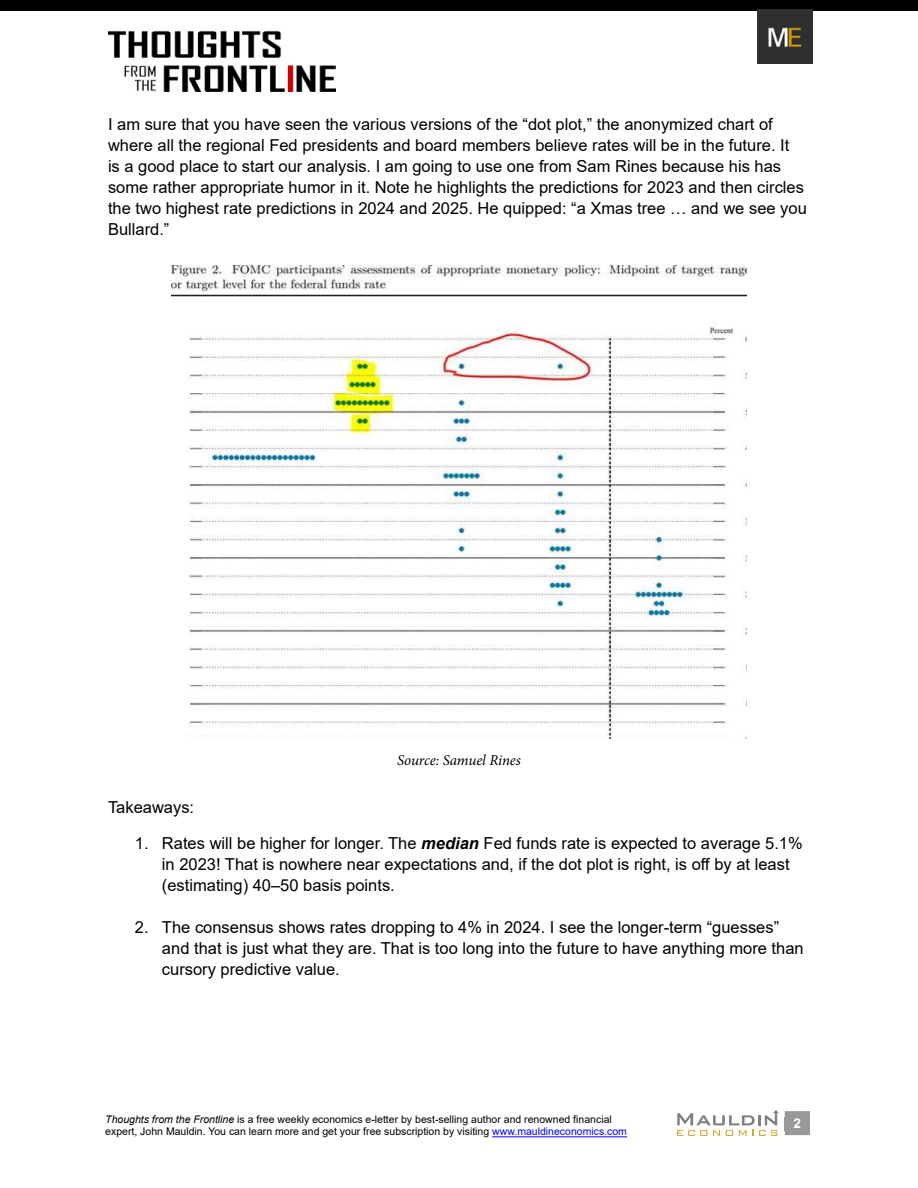
<style>
.page{position:relative;width:918px;height:1188px;background:#fff}
.page>*{position:absolute;margin:0;border:0;box-sizing:border-box;transform-origin:0 0}
.t1{font:16.5px/21px "Arial";color:#000}
.t2{font:italic 15px "Minion Pro";letter-spacing:-.01em;color:#000}
.t3{font:700 13.5px "Arial";color:#fff}
.t4{font:10.5px/12.6px "Arial";color:#000}
.s1{font-weight:700;font-style:italic}
.s2{font-style:italic}
.s3{color:#00f}
</style>
<div class="page">
<div style="left:785px;top:1111px;width:25px;height:24px;background:#999"></div>
<hr style="left:492px;top:1136px;width:135px;height:1px;background:#00f">
<img style="left:108px;top:30px;width:228px;height:62px">
<div style="left:0;top:0;width:918px;height:11px;background:#000"></div>
<img style="left:758px;top:9px;width:55px;height:55px">
<svg style="left:677px;top:1110px;width:102px;height:26px"></svg>
<img style="left:172px;top:265px;width:574px;height:474px">
<p class="t1" style="left:108px;top:114px;width:700px">I am sure that you have seen the various versions of the “dot plot,” the anonymized chart of where all the regional Fed presidents and board members believe rates will be in the future. It<br>is a good place to start our analysis. I am going to use one from Sam Rines because his has some rather appropriate humor in it. Note he highlights the predictions for 2023 and then circles the two highest rate predictions in 2024 and 2025. He quipped: “a Xmas tree … and we see you Bullard.”</p>
<p class="t2" style="left:397px;top:750px;width:125px">Source: Samuel Rines</p>
<p class="t1" style="left:108px;top:796px;width:88px">Takeaways:</p>
<p class="t1" style="left:162px;top:832px;width:642px;text-indent:-27px">1. Rates will be higher for longer. The <span class="s1">median</span> Fed funds rate is expected to average 5.1% in 2023! That is nowhere near expectations and, if the dot plot is right, is off by at least (estimating) 40‒50 basis points.</p>
<p class="t1" style="left:162px;top:916px;width:643px;text-indent:-27px">2. The consensus shows rates dropping to 4% in 2024. I see the longer-term “guesses” and that is just what they are. That is too long into the future to have anything more than cursory predictive value.</p>
<p class="t4" style="left:105px;top:1113px;width:523px"><span class="s2">Thoughts from the Frontline</span> is a free weekly economics e-letter by best-selling author and renowned financial expert, John Mauldin. You can learn more and get your free subscription by visiting <span class="s3">www.mauldineconomics.com</span></p>
<p class="t3" style="left:794px;top:1113px;width:9px">2</p>
</div>
